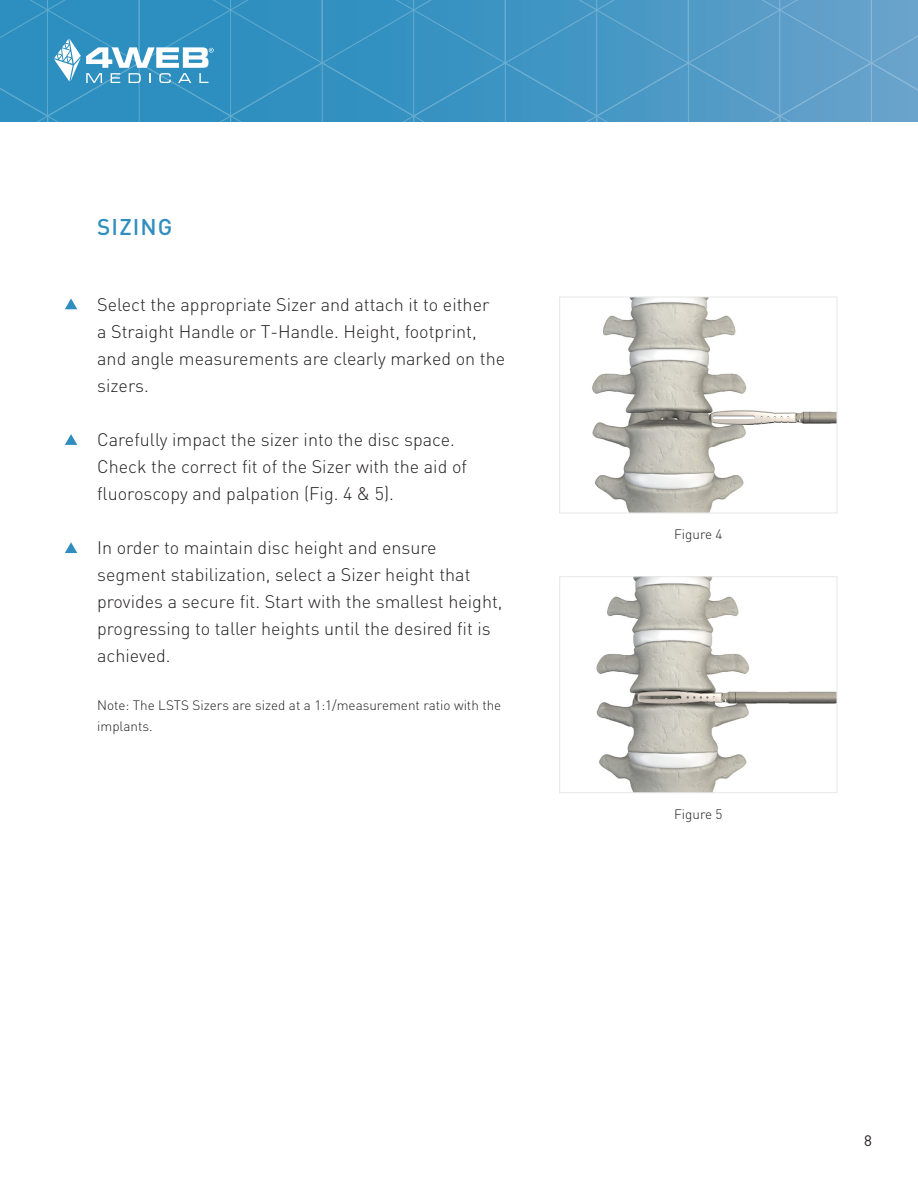
<style>
.page{position:relative;width:918px;height:1188px;background:#fff}
.page>*{position:absolute;margin:0;border:0;box-sizing:border-box;transform-origin:0 0}
.t1{font:500 22.5px "DIN";letter-spacing:.05em;color:#308ebe}
.t2{font:300 18px/27px "DIN";color:#231f20}
.t3{font:15px "DIN";color:#231f20}
.t4{font:300 13.5px/21px "DIN";color:#231f20}
</style>
<div class="page">
<img style="left:592px;top:299px;width:243px;height:212px">
<div style="left:559px;top:297px;width:278px;height:216px;border:1px solid #e6e7e9"></div>
<img style="left:596px;top:578px;width:239px;height:213px">
<div style="left:559px;top:576px;width:278px;height:217px;border:1px solid #e6e7e9"></div>
<svg style="left:65px;top:298px;width:12px;height:11px"></svg>
<svg style="left:65px;top:434px;width:12px;height:11px"></svg>
<svg style="left:65px;top:542px;width:12px;height:11px"></svg>
<svg style="left:0;top:0;width:918px;height:122px;background:#4397c4"></svg>
<p class="t1" style="left:97px;top:212px;width:77px">SIZING</p>
<p class="t2" style="left:97px;top:291px;width:409px">Select the appropriate Sizer and attach it to either<br>a Straight Handle or T-Handle. Height, footprint, and angle measurements are clearly marked on the sizers.</p>
<p class="t2" style="left:97px;top:426px;width:371px">Carefully impact the sizer into the disc space.<br>Check the correct fit of the Sizer with the aid of fluoroscopy and palpation (Fig. 4 &amp; 5).</p>
<p class="t2" style="left:97px;top:534px;width:407px">In order to maintain disc height and ensure segment stabilization, select a Sizer height that provides a secure fit. Start with the smallest height, progressing to taller heights until the desired fit is achieved.</p>
<p class="t4" style="left:97px;top:695px;width:406px">Note: The LSTS Sizers are sized at a 1:1/measurement ratio with the implants.</p>
<p class="t4" style="left:674px;top:523px;width:50px">Figure 4</p>
<p class="t4" style="left:674px;top:803px;width:50px">Figure 5</p>
<p class="t3" style="left:864px;top:1131px;width:9px">8</p>
</div>
